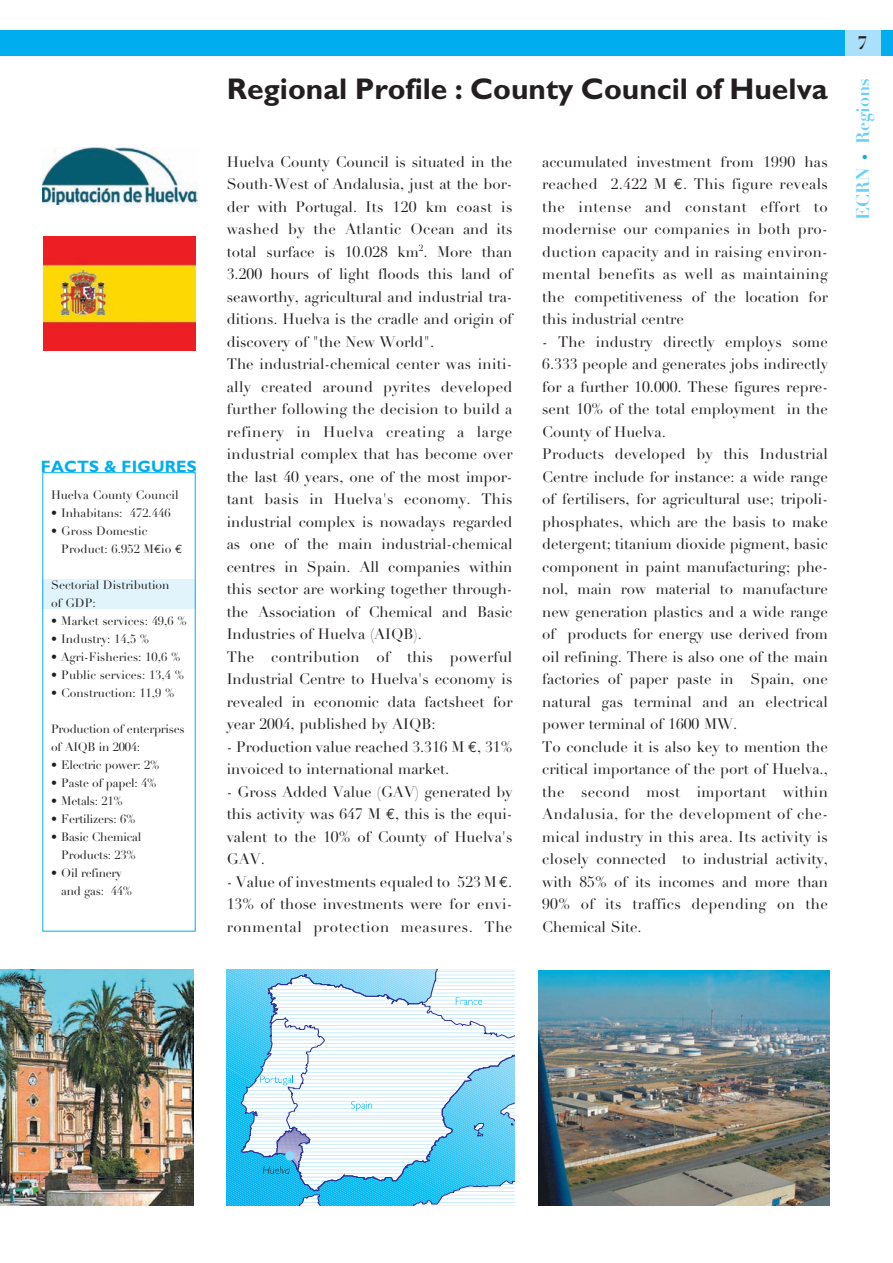
<style>
.page{position:relative;width:893px;height:1263px;background:#fff}
.page>*{position:absolute;margin:0;border:0;box-sizing:border-box;transform-origin:0 0}
.t1{font:700 30px "Gill Sans";color:#231f20}
.t2{font:700 18px "Didot LH";color:#6bcff6}
.t3{font:700 18px "Didot LH";color:#231f20}
.t4{font:700 16.5px "Gill Sans";letter-spacing:.01em;color:#00aeef}
.t5{font:15px/22.5px "Didot LH";color:#231f20}
.t6{font:12px/18px "Didot LH";color:#231f20}
.t7{font:12px/18px "Didot LH";letter-spacing:-.02em;color:#231f20}
.s1{font-family:"Euro Mono"}
.s2{font-weight:400;font-size:12px;color:#00aeef}
</style>
<div class="page">
<div style="left:42px;top:579px;width:153px;height:29px;background:#e1f4fc"></div>
<img style="left:44px;top:236px;width:151px;height:114px">
<svg style="left:226px;top:970px;width:288px;height:236px"></svg>
<div style="left:0;top:30px;width:892px;height:25px;background:#00aeef"></div>
<div style="left:845px;top:30px;width:35px;height:25px;background:#aae0f9"></div>
<img style="left:0;top:970px;width:194px;height:236px">
<img style="left:539px;top:970px;width:290px;height:236px">
<img style="left:42px;top:148px;width:155px;height:57px">
<p class="t4" style="left:41px;top:461px;width:158px">FACTS &amp; FIGURES</p>
<p class="t6" style="left:51px;top:487px;width:129px">Huelva County Council</p>
<p class="t6" style="left:51px;top:505px;width:121px">• Inhabitans: 472.446</p>
<p class="t6" style="left:61px;top:523px;width:122px;text-indent:-10px">• Gross Domestic<br>Product: 6.952 M<span class="s1">€</span>io <span class="s1">€</span></p>
<p class="t6" style="left:51px;top:577px;width:120px">Sectorial Distribution of GDP:</p>
<p class="t6" style="left:51px;top:613px;width:137px">• Market services: 49,6 %</p>
<p class="t6" style="left:51px;top:631px;width:100px">• Industry: 14,5 %</p>
<p class="t6" style="left:51px;top:649px;width:131px">• Agri-Fisheries: 10,6 %</p>
<p class="t6" style="left:51px;top:667px;width:135px">• Public services: 13,4 %</p>
<p class="t6" style="left:51px;top:685px;width:125px">• Construction: 11,9 %</p>
<p class="t7" style="left:51px;top:721px;width:135px">Production of enterprises of AIQB in 2004:</p>
<p class="t7" style="left:51px;top:757px;width:110px">• Electric power: 2%</p>
<p class="t7" style="left:51px;top:775px;width:107px">• Paste of papel: 4%</p>
<p class="t7" style="left:51px;top:793px;width:73px">• Metals: 21%</p>
<p class="t7" style="left:51px;top:811px;width:86px">• Fertilizers: 6%</p>
<p class="t7" style="left:51px;top:829px;width:92px;text-align:center">• Basic Chemical<br>Products: 23%</p>
<p class="t7" style="left:61px;top:865px;width:72px;text-indent:-10px">• Oil refinery and gas: 44%</p>
<p class="t3" style="left:857px;top:36px;width:12px">7</p>
<h1 class="t1" style="left:227px;top:78px;width:602px">Regional Profile : County Council of Huelva</h1>
<p class="t2" style="left:856px;top:220px;width:144px;rotate:-90deg">ECRN <span class="s2">•</span> Regions</p>
<p class="t5" style="left:227px;top:152px;width:287px">Huelva County Council is situated in the South-West of Andalusia, just at the bor&shy;der with Portugal. Its 120 km coast is washed by the Atlantic Ocean and its total surface is 10.028 km<sup>2</sup>. More than 3.200 hours of light floods this land of seaworthy, agricultural and industrial tra&shy;ditions. Huelva is the cradle and origin of discovery of "the New World".<br>The industrial-chemical center was initi&shy;ally created around pyrites developed further following the decision to build a refinery in Huelva creating a large industrial complex that has become over the last 40 years, one of the most impor&shy;tant basis in Huelva's economy. This industrial complex is nowadays regarded as one of the main industrial-chemical centres in Spain. All companies within this sector are working together through&shy;the Association of Chemical and Basic Industries of Huelva (AIQB).<br>The contribution of this powerful Industrial Centre to Huelva's economy is revealed in economic data factsheet for year 2004, published by AIQB:</p>
<p class="t5" style="left:227px;top:737px;width:287px">- Production value reached 3.316 M <span class="s1">€</span>, 31% invoiced to international market.</p>
<p class="t5" style="left:227px;top:782px;width:287px;text-align:justify">- Gross Added Value (GAV) generated by this activity was 647 M <span class="s1">€</span>, this is the equi&shy;valent to the 10% of County of Huelva's GAV.</p>
<p class="t5" style="left:227px;top:872px;width:287px;text-align:justify">- Value of investments equaled to 523 M <span class="s1">€</span>.<br>13% of those investments were for envi&shy;ronmental protection measures. The</p>
<p class="t5" style="left:542px;top:152px;width:287px;text-align:justify">accumulated investment from 1990 has reached 2.422 M <span class="s1">€</span>. This figure reveals the intense and constant effort to modernise our companies in both pro&shy;duction capacity and in raising environ&shy;mental benefits as well as maintaining the competitiveness of the location for this industrial centre</p>
<p class="t5" style="left:542px;top:332px;width:287px">- The industry directly employs some 6.333 people and generates jobs indirectly for a further 10.000. These figures repre&shy;sent 10% of the total employment in the County of Huelva.<br>Products developed by this Industrial Centre include for instance: a wide range of fertilisers, for agricultural use; tripoli&shy;phosphates, which are the basis to make detergent; titanium dioxide pigment, basic component in paint manufacturing; phe&shy;nol, main row material to manufacture new generation plastics and a wide range of products for energy use derived from oil refining. There is also one of the main factories of paper paste in Spain, one natural gas terminal and an electrical power terminal of 1600 MW.<br>To conclude it is also key to mention the critical importance of the port of Huelva., the second most important within Andalusia, for the development of che&shy;mical industry in this area. Its activity is closely connected to industrial activity, with 85% of its incomes and more than 90% of its traffics depending on the Chemical Site.</p>
</div>
